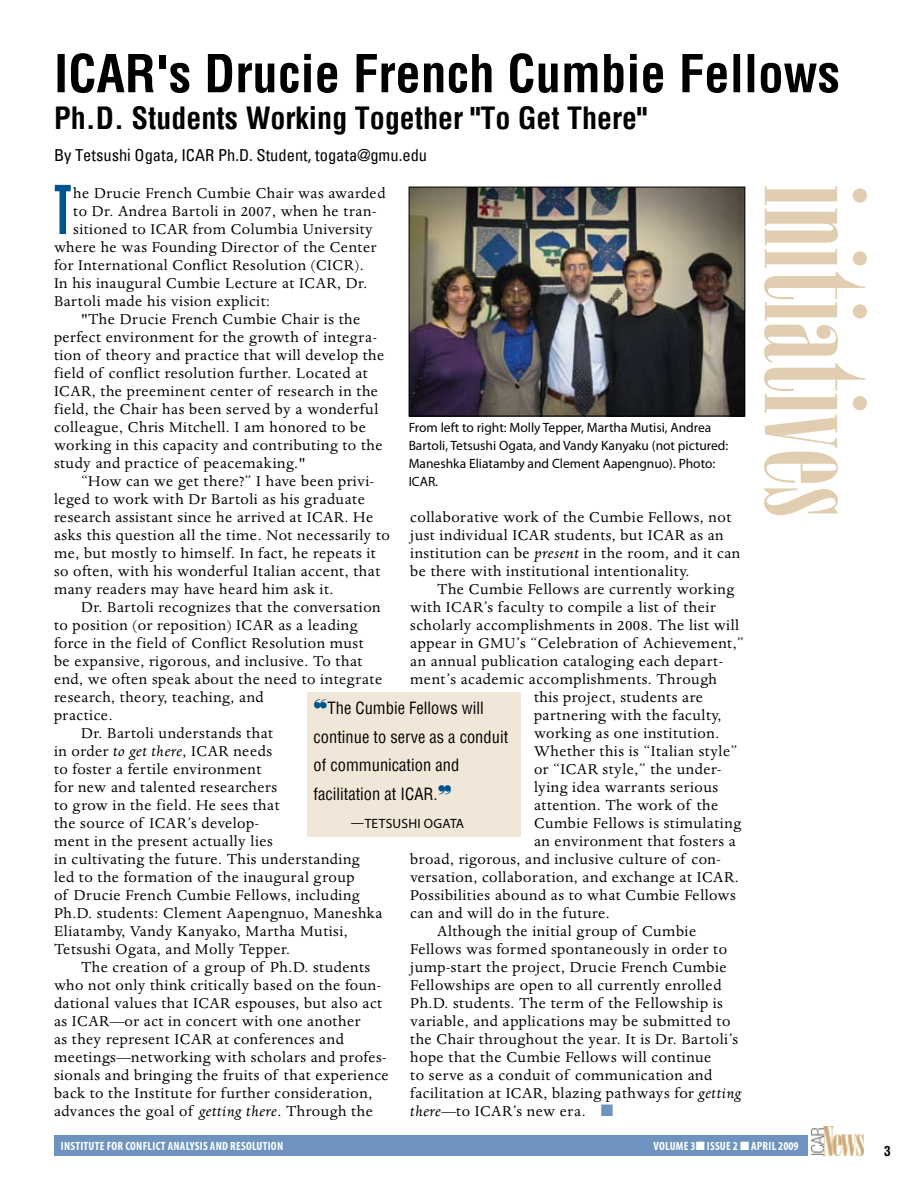
<style>
.page{position:relative;width:918px;height:1188px;background:#fff}
.page>*{position:absolute;margin:0;border:0;box-sizing:border-box;transform-origin:0 0}
.t1{font:138px "Onyx";color:#e1ceb0}
.t2{font:61.8px "Gill Sans Std Bold Extra Cond";color:#00548f}
.t3{font:700 condensed 51px "Helvetica";color:#000}
.t4{font:700 condensed 30px "Helvetica";color:#000}
.t5{font:16.5px/18px "Dante MT Std";letter-spacing:.03em;color:#000}
.t6{font:condensed 16.5px/28.5px "Helvetica";color:#000}
.t7{font:condensed 16.5px "Univers";color:#000}
.t8{font:13.5px/18px "Myriad Pro";color:#000}
.t9{font:700 condensed 13.5px "Helvetica";color:#000}
.t10{font:700 condensed 12px "Myriad Pro";letter-spacing:.02em;color:#fff}
.s1{font-style:italic}
.s2{color:#6e93be}
.s3{color:#00548f}
</style>
<div class="page">
<div style="left:54px;top:1135px;width:753px;height:21px;background:#6e93be"></div>
<img style="left:812px;top:1127px;width:52px;height:29px">
<img style="left:411px;top:189px;width:332px;height:225px">
<div style="left:409px;top:187px;width:336px;height:229px;border:1px solid #000"></div>
<div style="left:307px;top:693px;width:213px;height:144px;background:#f1e7d9"></div>
<h3 class="t3" style="left:54px;top:40px;width:788px">ICAR's Drucie French Cumbie Fellows</h3>
<h3 class="t4" style="left:54px;top:98px;width:595px">Ph.D. Students Working Together "To Get There"</h3>
<p class="t7" style="left:54px;top:144px;width:375px">By Tetsushi Ogata, ICAR Ph.D. Student, togata@gmu.edu</p>
<h1 class="t1" style="left:893px;top:185px;width:334px;rotate:90deg">initiatives</h1>
<h2 class="t2" style="left:54px;top:172px;width:19px">T</h2>
<p class="t5" style="left:73px;top:184px;width:314px">he Drucie French Cumbie Chair was awarded</p>
<p class="t5" style="left:73px;top:202px;width:305px">to Dr. Andrea Bartoli in 2007, when he tran-</p>
<p class="t5" style="left:73px;top:220px;width:301px">sitioned to ICAR from Columbia University</p>
<p class="t5" style="left:54px;top:238px;width:324px">where he was Founding Director of the Center</p>
<p class="t5" style="left:54px;top:256px;width:311px">for International Conflict Resolution (CICR).</p>
<p class="t5" style="left:54px;top:274px;width:315px">In his inaugural Cumbie Lecture at ICAR, Dr.</p>
<p class="t5" style="left:54px;top:292px;width:218px">Bartoli made his vision explicit:</p>
<p class="t5" style="left:81px;top:310px;width:281px">"The Drucie French Cumbie Chair is the</p>
<p class="t5" style="left:54px;top:328px;width:324px">perfect environment for the growth of integra-</p>
<p class="t5" style="left:54px;top:346px;width:332px">tion of theory and practice that will develop the</p>
<p class="t5" style="left:54px;top:364px;width:315px">field of conflict resolution further. Located at</p>
<p class="t5" style="left:54px;top:382px;width:326px">ICAR, the preeminent center of research in the</p>
<p class="t5" style="left:54px;top:400px;width:326px">field, the Chair has been served by a wonderful</p>
<p class="t5" style="left:54px;top:418px;width:314px">colleague, Chris Mitchell. I am honored to be</p>
<p class="t5" style="left:54px;top:436px;width:330px">working in this capacity and contributing to the</p>
<p class="t5" style="left:54px;top:454px;width:253px">study and practice of peacemaking."</p>
<p class="t5" style="left:81px;top:472px;width:295px">“How can we get there?” I have been privi-</p>
<p class="t5" style="left:54px;top:490px;width:312px">leged to work with Dr Bartoli as his graduate</p>
<p class="t5" style="left:54px;top:508px;width:321px">research assistant since he arrived at ICAR. He</p>
<p class="t5" style="left:54px;top:526px;width:337px">asks this question all the time. Not necessarily to</p>
<p class="t5" style="left:54px;top:544px;width:323px">me, but mostly to himself. In fact, he repeats it</p>
<p class="t5" style="left:54px;top:562px;width:328px">so often, with his wonderful Italian accent, that</p>
<p class="t5" style="left:54px;top:580px;width:281px">many readers may have heard him ask it.</p>
<p class="t5" style="left:81px;top:598px;width:301px">Dr. Bartoli recognizes that the conversation</p>
<p class="t5" style="left:54px;top:616px;width:305px">to position (or reposition) ICAR as a leading</p>
<p class="t5" style="left:54px;top:634px;width:311px">force in the field of Conflict Resolution must</p>
<p class="t5" style="left:54px;top:652px;width:310px">be expansive, rigorous, and inclusive. To that</p>
<p class="t5" style="left:54px;top:670px;width:330px">end, we often speak about the need to integrate</p>
<p class="t5" style="left:54px;top:688px;width:211px">research, theory, teaching, and</p>
<p class="t5" style="left:54px;top:706px;width:60px">practice.</p>
<p class="t5" style="left:81px;top:724px;width:194px">Dr. Bartoli understands that</p>
<p class="t5" style="left:54px;top:742px;width:220px">in order <span class="s1">to get there</span>, ICAR needs</p>
<p class="t5" style="left:54px;top:760px;width:209px">to foster a fertile environment</p>
<p class="t5" style="left:54px;top:778px;width:225px">for new and talented researchers</p>
<p class="t5" style="left:54px;top:796px;width:227px">to grow in the field. He sees that</p>
<p class="t5" style="left:54px;top:814px;width:206px">the source of ICAR’s develop-</p>
<p class="t5" style="left:54px;top:832px;width:220px">ment in the present actually lies</p>
<p class="t5" style="left:54px;top:850px;width:307px">in cultivating the future. This understanding</p>
<p class="t5" style="left:54px;top:868px;width:302px">led to the formation of the inaugural group</p>
<p class="t5" style="left:54px;top:886px;width:307px">of Drucie French Cumbie Fellows, including</p>
<p class="t5" style="left:54px;top:904px;width:330px">Ph.D. students: Clement Aapengnuo, Maneshka</p>
<p class="t5" style="left:54px;top:922px;width:295px">Eliatamby, Vandy Kanyako, Martha Mutisi,</p>
<p class="t5" style="left:54px;top:940px;width:238px">Tetsushi Ogata, and Molly Tepper.</p>
<p class="t5" style="left:81px;top:958px;width:291px">The creation of a group of Ph.D. students</p>
<p class="t5" style="left:54px;top:976px;width:329px">who not only think critically based on the foun-</p>
<p class="t5" style="left:54px;top:994px;width:330px">dational values that ICAR espouses, but also act</p>
<p class="t5" style="left:54px;top:1012px;width:308px">as ICAR—or act in concert with one another</p>
<p class="t5" style="left:54px;top:1030px;width:291px">as they represent ICAR at conferences and</p>
<p class="t5" style="left:54px;top:1048px;width:334px">meetings—networking with scholars and profes-</p>
<p class="t5" style="left:54px;top:1066px;width:336px">sionals and bringing the fruits of that experience</p>
<p class="t5" style="left:54px;top:1084px;width:320px">back to the Institute for further consideration,</p>
<p class="t5" style="left:54px;top:1102px;width:320px">advances the goal of <span class="s1">getting there</span>. Through the</p>
<p class="t8" style="left:409px;top:418px;width:321px">From left to right: Molly Tepper, Martha Mutisi, Andrea Bartoli, Tetsushi Ogata, and Vandy Kanyaku (not pictured:<br>Maneshka Eliatamby and Clement Aapengnuo). Photo:<br>ICAR.</p>
<p class="t5" style="left:410px;top:508px;width:332px">collaborative work of the Cumbie Fellows, not just individual ICAR students, but ICAR as an institution can be <span class="s1">present</span> in the room, and it can be there with institutional intentionality.</p>
<p class="t5" style="left:437px;top:580px;width:298px">The Cumbie Fellows are currently working</p>
<p class="t5" style="left:410px;top:598px;width:307px">with ICAR’s faculty to compile a list of their</p>
<p class="t5" style="left:410px;top:616px;width:330px">scholarly accomplishments in 2008. The list will</p>
<p class="t5" style="left:410px;top:634px;width:335px">appear in GMU’s “Celebration of Achievement,”</p>
<p class="t5" style="left:410px;top:652px;width:314px">an annual publication cataloging each depart-</p>
<p class="t5" style="left:410px;top:670px;width:308px">ment’s academic accomplishments. Through</p>
<p class="t5" style="left:534px;top:688px;width:170px">this project, students are</p>
<p class="t5" style="left:534px;top:706px;width:189px">partnering with the faculty,</p>
<p class="t5" style="left:534px;top:724px;width:187px">working as one institution.</p>
<p class="t5" style="left:534px;top:742px;width:205px">Whether this is “Italian style”</p>
<p class="t5" style="left:534px;top:760px;width:189px">or “ICAR style,” the under-</p>
<p class="t5" style="left:534px;top:778px;width:186px">lying idea warrants serious</p>
<p class="t5" style="left:534px;top:796px;width:186px">attention. The work of the</p>
<p class="t5" style="left:534px;top:814px;width:209px">Cumbie Fellows is stimulating</p>
<p class="t5" style="left:534px;top:832px;width:204px">an environment that fosters a</p>
<p class="t5" style="left:410px;top:850px;width:312px">broad, rigorous, and inclusive culture of con-</p>
<p class="t5" style="left:410px;top:868px;width:330px">versation, collaboration, and exchange at ICAR.</p>
<p class="t5" style="left:410px;top:886px;width:327px">Possibilities abound as to what Cumbie Fellows</p>
<p class="t5" style="left:410px;top:904px;width:201px">can and will do in the future.</p>
<p class="t5" style="left:437px;top:922px;width:261px">Although the initial group of Cumbie</p>
<p class="t5" style="left:410px;top:940px;width:318px">Fellows was formed spontaneously in order to</p>
<p class="t5" style="left:410px;top:958px;width:318px">jump-start the project, Drucie French Cumbie</p>
<p class="t5" style="left:410px;top:976px;width:313px">Fellowships are open to all currently enrolled</p>
<p class="t5" style="left:410px;top:994px;width:314px">Ph.D. students. The term of the Fellowship is</p>
<p class="t5" style="left:410px;top:1012px;width:322px">variable, and applications may be submitted to</p>
<p class="t5" style="left:410px;top:1030px;width:330px">the Chair throughout the year. It is Dr. Bartoli’s</p>
<p class="t5" style="left:410px;top:1048px;width:303px">hope that the Cumbie Fellows will continue</p>
<p class="t5" style="left:410px;top:1066px;width:303px">to serve as a conduit of communication and</p>
<p class="t5" style="left:410px;top:1084px;width:333px">facilitation at ICAR, blazing pathways for <span class="s1">getting</span></p>
<p class="t5" style="left:410px;top:1102px;width:205px"><span class="s1">there</span>—to ICAR’s new era. <span class="s2">■</span></p>
<p class="t6" style="left:314px;top:694px;width:196px"><span class="s3">❝</span>The Cumbie Fellows will continue to serve as a conduit of communication and facilitation at ICAR.<span class="s3">❞</span></p>
<p class="t8" style="left:351px;top:814px;width:92px">—Tetsushi Ogata</p>
<p class="t10" style="left:61px;top:1138px;width:224px">INSTITUTE FOR CONFLICT ANALYSIS AND RESOLUTION</p>
<p class="t10" style="left:653px;top:1138px;width:147px">VOLUME 3■ ISSUE 2 ■ APRIL 2009</p>
<p class="t9" style="left:884px;top:1142px;width:8px">3</p>
</div>
